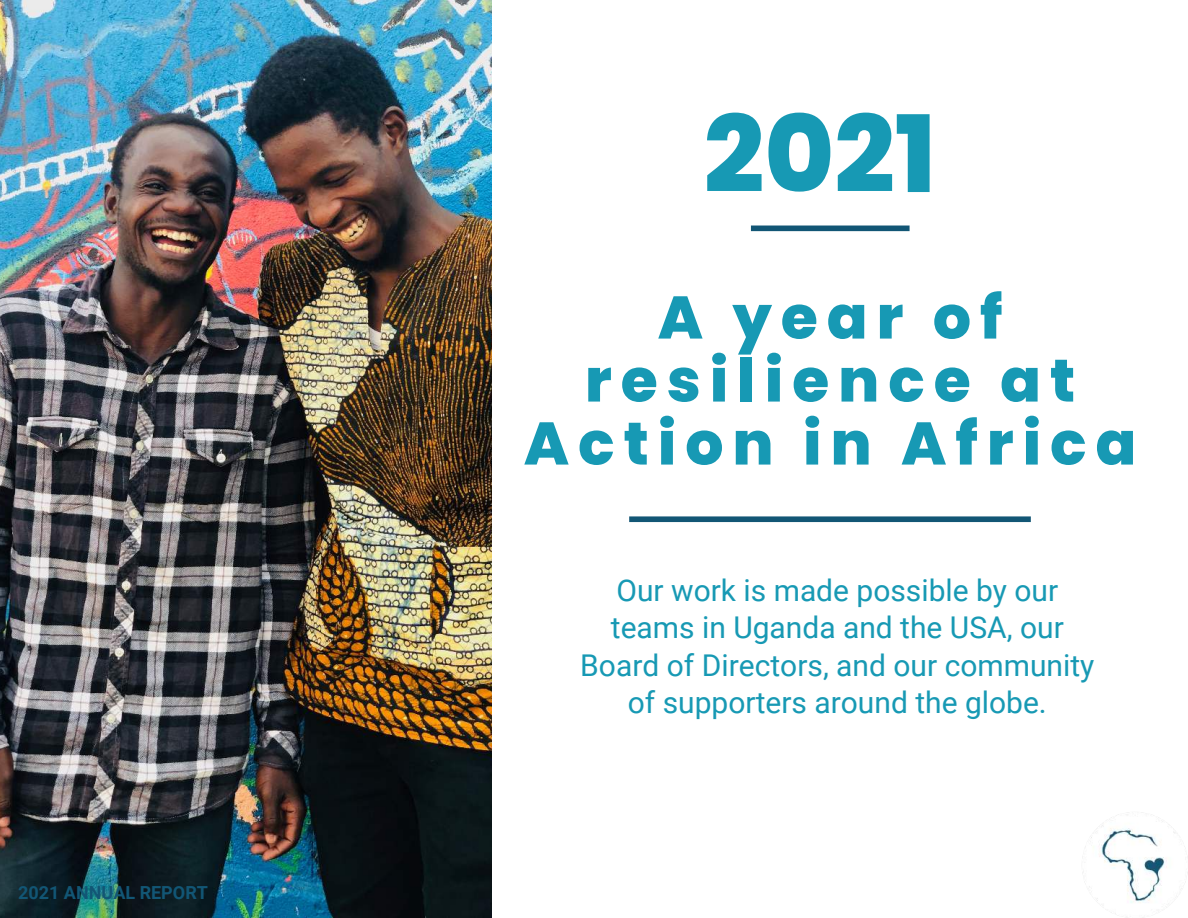
<style>
.page{position:relative;width:1188px;height:918px;background:#fff}
.page>*{position:absolute;margin:0;border:0;box-sizing:border-box;transform-origin:0 0}
.t1{font:800 106.5px "Poppins";color:#1799b4}
.t2{font:800 60px/63px "Poppins";letter-spacing:.15em;color:#1799b4;text-align:center}
.t3{font:30px/37.2px "Roboto";color:#1799b4;text-align:center}
.t4{font:700 18px "Roboto";color:#125675}
</style>
<div class="page">
<img style="left:0;top:0;width:492px;height:918px">
<img style="left:1082px;top:812px;width:106px;height:102px">
<div style="left:629px;top:516px;width:402px;height:6px;background:#125675"></div>
<div style="left:751px;top:226px;width:159px;height:5px;background:#125675"></div>
<p class="t4" style="left:18px;top:880px;width:191px">2021 ANNUAL REPORT</p>
<h1 class="t1" style="left:704px;top:93px;width:234px">2021</h1>
<h2 class="t2" style="left:524px;top:286px;width:614px">A year of resilience at<br>Action in Africa</h2>
<p class="t3" style="left:580px;top:571px;width:516px">Our work is made possible by our teams in Uganda and the USA, our<br>Board of Directors, and our community of supporters around the globe.</p>
</div>
